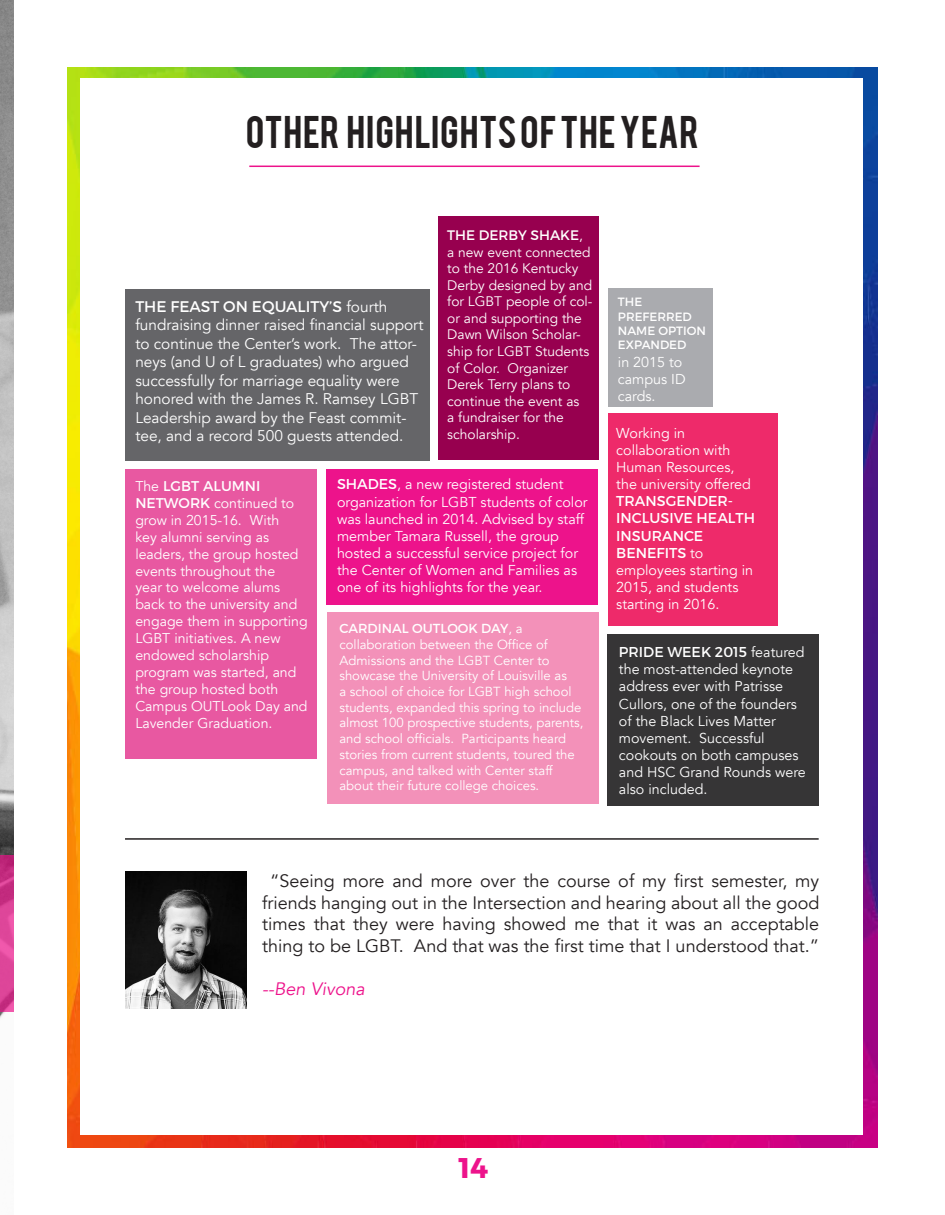
<style>
.page{position:relative;width:945px;height:1215px;background:#fff}
.page>*{position:absolute;margin:0;border:0;box-sizing:border-box;transform-origin:0 0}
.t1{font:36px "Bebas";letter-spacing:.02em;color:#231f20}
.t2{font:700 28.5px "Montserrat";color:#ed138b}
.t3{font:18px/21.6px "Avenir";color:#231f20;text-align:center}
.t4{font:italic 18px "Avenir";color:#ed138b}
.t5{font:15.45px/18.5px "Avenir";color:#fff}
.t6{font:14.25px/17.1px "Avenir";color:#fff}
.t7{font:14.1px/17px "Avenir";color:#fff}
.t8{font:13.8px/16.5px "Avenir";color:#fff}
.t9{font:13.05px/15.8px "Avenir";color:#fff}
.t10{font:12px/14.4px "Montserrat";color:#fff}
.s1{font-family:"Montserrat"}
</style>
<div class="page">
<img style="left:0;top:0;width:14px;height:1018px">
<svg style="left:0;top:855px;width:14px;height:157px;background:#d63e91"></svg>
<img style="left:68px;top:68px;width:810px;height:1079px">
<div style="left:80px;top:78px;width:783px;height:1057px;background:#fff"></div>
<div style="left:126px;top:469px;width:191px;height:290px;background:#e858a1"></div>
<div style="left:126px;top:289px;width:304px;height:172px;background:#656568"></div>
<div style="left:327px;top:612px;width:271px;height:192px;background:#f391b9"></div>
<div style="left:607px;top:634px;width:212px;height:172px;background:#363536"></div>
<div style="left:326px;top:469px;width:272px;height:136px;background:#ed138b"></div>
<div style="left:608px;top:413px;width:170px;height:213px;background:#ee2a6a"></div>
<div style="left:609px;top:288px;width:104px;height:118px;background:#aaabaf"></div>
<div style="left:438px;top:217px;width:160px;height:243px;background:#97004f"></div>
<hr style="left:249px;top:166px;width:451px;height:1px;background:#ed138b">
<hr style="left:125px;top:838px;width:694px;height:2px;background:#231f20">
<img style="left:126px;top:872px;width:121px;height:137px">
<p class="t1" style="left:246px;top:106px;width:455px">OTHER HIGHLIGHTS OF THE YEAR</p>
<p class="t5" style="left:135px;top:298px;width:290px"><span class="s1">THE FEAST ON EQUALITY’S</span> fourth fundraising dinner raised financial support to continue the Center’s work. The attor&shy;neys (and U of L graduates) who argued successfully for marriage equality were honored with the James R. Ramsey LGBT Leadership award by the Feast commit&shy;tee, and a record 500 guests attended.</p>
<p class="t8" style="left:447px;top:227px;width:147px"><span class="s1">THE DERBY SHAKE</span>, a new event connected to the 2016 Kentucky<br>Derby designed by and for LGBT people of col&shy;or and supporting the<br>Dawn Wilson Scholar&shy;ship for LGBT Students of Color. Organizer<br>Derek Terry plans to continue the event as<br>a fundraiser for the scholarship.</p>
<p class="t7" style="left:135px;top:478px;width:174px">The <span class="s1">LGBT ALUMNI<br>NETWORK</span> continued to grow in 2015-16. With<br>key alumni serving as leaders, the group hosted events throughout the<br>year to welcome alums back to the university and engage them in supporting<br>LGBT initiatives. A new endowed scholarship program was started, and the group hosted both<br>Campus OUTLook Day and<br>Lavender Graduation.</p>
<p class="t6" style="left:337px;top:476px;width:252px"><span class="s1">SHADES</span>, a new registered student organization for LGBT students of color was launched in 2014. Advised by staff member Tamara Russell, the group hosted a successful service project for the Center of Women and Families as one of its highlights for the year.</p>
<p class="t9" style="left:339px;top:621px;width:246px"><span class="s1">CARDINAL OUTLOOK DAY</span>, a collaboration between the Office of Admissions and the LGBT Center to showcase the University of Louisville as<br>a school of choice for LGBT high school students, expanded this spring to include almost 100 prospective students, parents, and school officials. Participants heard stories from current students, toured the campus, and talked with Center staff about their future college choices.</p>
<p class="t10" style="left:618px;top:295px;width:90px">THE<br>PREFERRED<br>NAME OPTION<br>EXPANDED</p>
<p class="t6" style="left:618px;top:353px;width:69px">in 2015 to campus ID cards.</p>
<p class="t6" style="left:616px;top:424px;width:140px">Working in collaboration with<br>Human Resources, the university offered<br><span class="s1">TRANSGENDER-<br>INCLUSIVE HEALTH<br>INSURANCE<br>BENEFITS</span> to employees starting in<br>2015, and students starting in 2016.</p>
<p class="t6" style="left:619px;top:644px;width:188px"><span class="s1">PRIDE WEEK 2015</span> featured the most-attended keynote address ever with Patrisse<br>Cullors, one of the founders of the Black Lives Matter movement. Successful cookouts on both campuses and HSC Grand Rounds were also included.</p>
<p class="t3" style="left:262px;top:870px;width:559px">“Seeing more and more over the course of my first semester, my friends hanging out in the Intersection and hearing about all the good times that they were having showed me that it was an acceptable thing to be LGBT. And that was the first time that I understood that.”</p>
<p class="t4" style="left:262px;top:978px;width:104px">--Ben Vivona</p>
<p class="t2" style="left:458px;top:1150px;width:31px">14</p>
</div>
